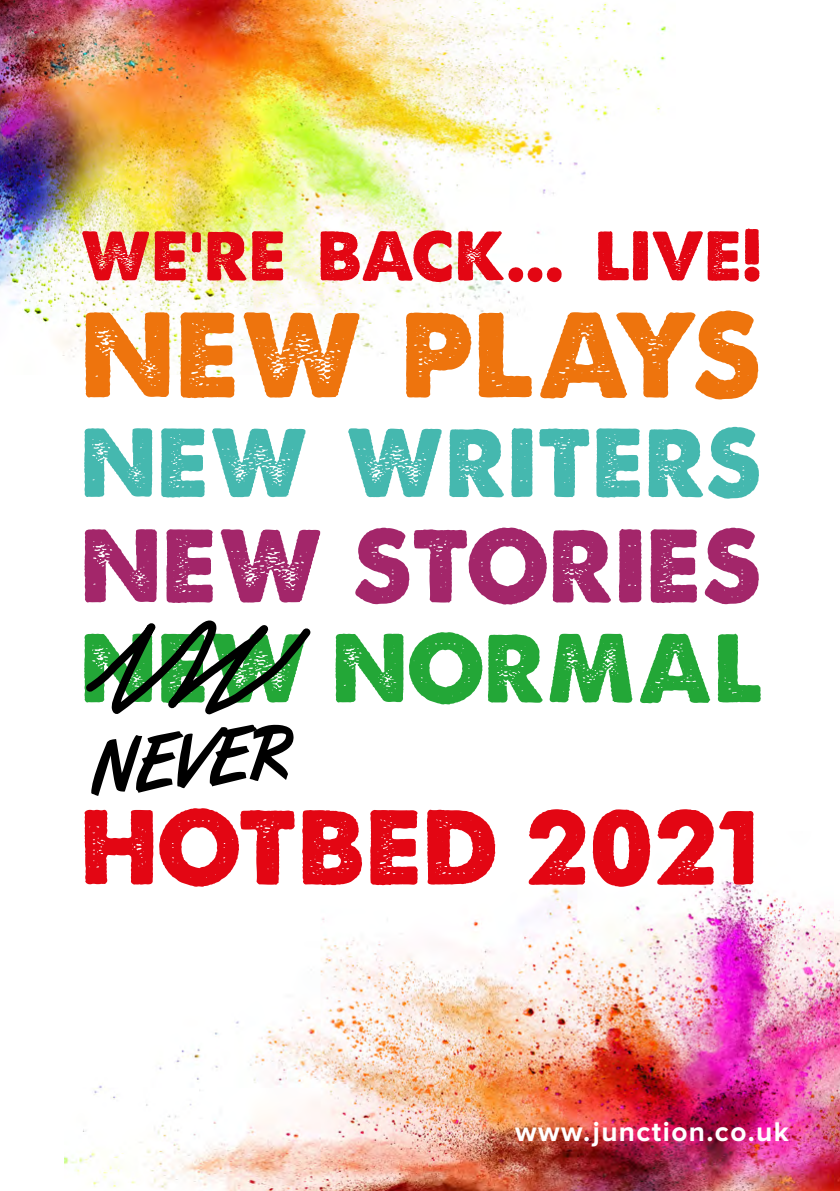
<style>
.page{position:relative;width:840px;height:1191px;background:#fff}
.page>*{position:absolute;margin:0;border:0;box-sizing:border-box;transform-origin:0 0}
.t1{font:114px "A Loveof Thunder";letter-spacing:.005em;color:#ee740d}
.t2{font:100px "A Loveof Thunder";letter-spacing:.005em;color:#e30613}
.t3{font:98px "A Loveof Thunder";letter-spacing:.005em;color:#a3266a}
.t4{font:92px "A Loveof Thunder";letter-spacing:.005em;color:#45b8af}
.t5{font:92px "A Loveof Thunder";letter-spacing:.005em;color:#23a737}
.t6{font:75.8px "Art Brush";color:#000}
.t7{font:66px "A Loveof Thunder";letter-spacing:.005em;color:#e30613}
.t8{font:700 28px "Proxima Nova";letter-spacing:.05em;color:#fff}
</style>
<div class="page">
<img style="left:65px;top:843px;width:774px;height:348px">
<img style="left:0;top:0;width:669px;height:374px">
<svg style="left:86px;top:620px;width:225px;height:95px"></svg>
<h3 class="t7" style="left:80px;top:215px;width:683px">WE’RE BACK... LIVE!</h3>
<h1 class="t1" style="left:80px;top:284px;width:683px">NEW PLAYS</h1>
<h3 class="t4" style="left:80px;top:405px;width:683px">NEW WRITERS</h3>
<h3 class="t3" style="left:80px;top:504px;width:683px">NEW STORIES</h3>
<h3 class="t5" style="left:80px;top:610px;width:683px">NEW NORMAL</h3>
<h3 class="t6" style="left:85px;top:728px;width:201px;rotate:-5deg">NEVER</h3>
<h2 class="t2" style="left:80px;top:785px;width:679px">HOTBED 2021</h2>
<p class="t8" style="left:515px;top:1115px;width:275px">www.junction.co.uk</p>
</div>
